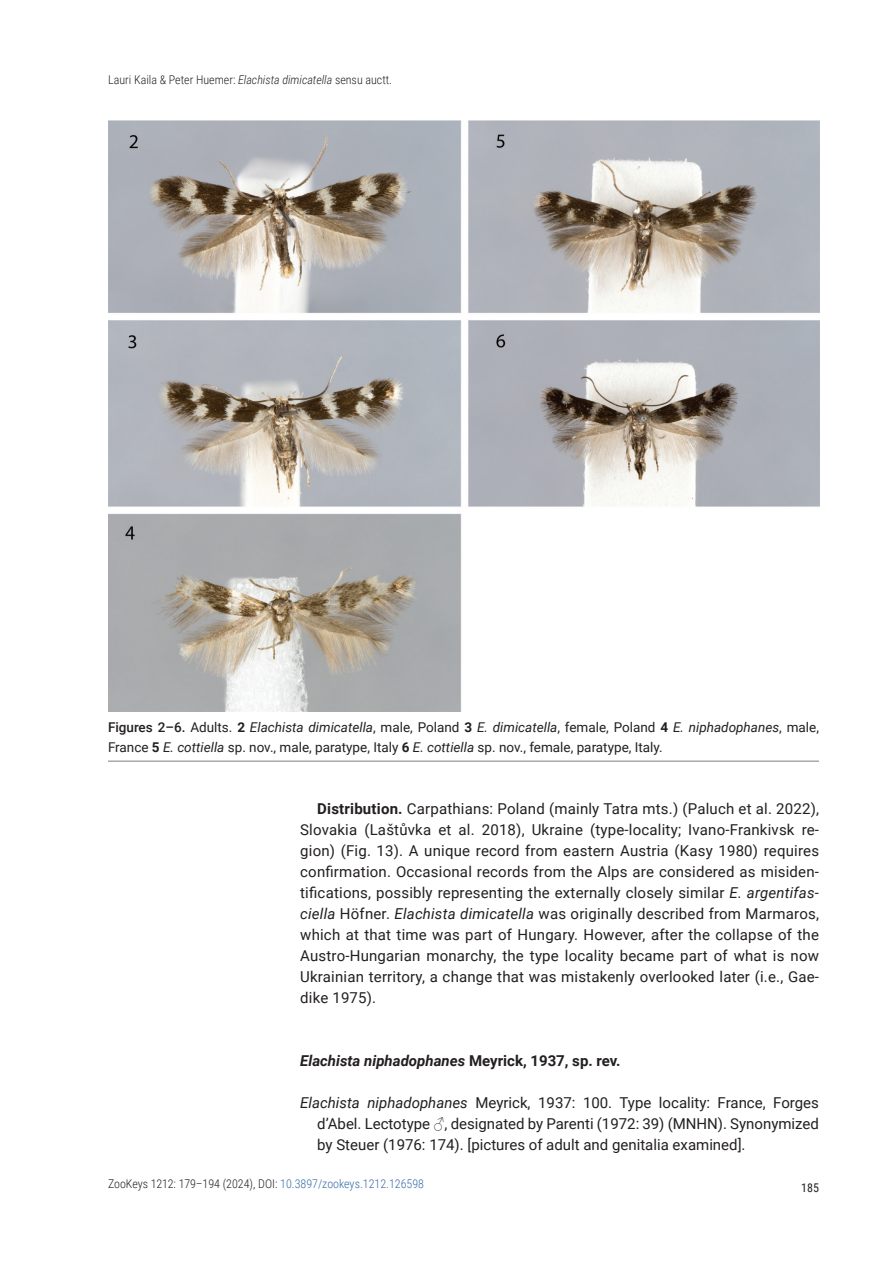
<style>
.page{position:relative;width:893px;height:1263px;background:#fff}
.page>*{position:absolute;margin:0;border:0;box-sizing:border-box;transform-origin:0 0}
.Body_text{font:15px/21px "Roboto";letter-spacing:.015em;color:#231f20;text-align:justify}
.TT_-_Nomeclator_Citations{font:15px/21px "Roboto";color:#231f20;text-align:justify}
.TT_-_Title{font:italic 700 15px "Roboto";color:#231f20}
.FIG_-_Caption{font:13.5px/19.8px "Roboto";color:#231f20}
.t1{font:300 12px "Roboto Condensed";color:#231f20}
.t2{font:12px "Roboto Condensed";color:#231f20}
.s1{font-style:italic}
.s2{font-weight:500}
.s3{font-weight:700}
.s4{font-style:normal}
.s5{font-family:"Times New Roman"}
.s6{color:#376ba5}
</style>
<div class="page">
<img style="left:108px;top:121px;width:711px;height:590px">
<hr style="left:108px;top:760px;width:711px;height:2px;background:#a8a9ad">
<p class="t1" style="left:108px;top:71px;width:285px">Lauri Kaila &amp; Peter Huemer: <span class="s1">Elachista dimicatella</span> sensu auctt.</p>
<p class="FIG_-_Caption" style="left:108px;top:717px;width:712px"><span class="s2">Figures 2–6.</span> Adults. <span class="s3">2</span> <span class="s1">Elachista dimicatella</span>, male, Poland <span class="s3">3</span> <span class="s1">E. dimicatella</span>, female, Poland <span class="s3">4</span> <span class="s1">E. niphadophanes</span>, male,<br>France <span class="s3">5</span> <span class="s1">E. cottiella</span> sp. nov., male, paratype, Italy <span class="s3">6</span> <span class="s1">E. cottiella</span> sp. nov., female, paratype, Italy.</p>
<p class="Body_text" style="left:300px;top:797px;width:520px;text-indent:17px"><span class="s3">Distribution.</span> Carpathians: Poland (mainly Tatra mts.) (Paluch et al. 2022), Slovakia (Laštůvka et al. 2018), Ukraine (type-locality; Ivano-Frankivsk re&shy;gion) (Fig. 13). A unique record from eastern Austria (Kasy 1980) requires confirmation. Occasional records from the Alps are considered as misiden&shy;tifications, possibly representing the externally closely similar <span class="s1">E. argentifas&shy;ciella</span> Höfner. <span class="s1">Elachista dimicatella</span> was originally described from Marmaros, which at that time was part of Hungary. However, after the collapse of the Austro-Hungarian monarchy, the type locality became part of what is now Ukrainian territory, a change that was mistakenly overlooked later (i.e., Gae&shy;dike 1975).</p>
<p class="TT_-_Title" style="left:300px;top:1050px;width:322px">Elachista niphadophanes <span class="s4">Meyrick, 1937, sp. rev.</span></p>
<p class="TT_-_Nomeclator_Citations" style="left:317px;top:1091px;width:503px;text-indent:-17px"><span class="s1">Elachista niphadophanes</span> Meyrick, 1937: 100. Type locality: France, Forges d’Abel. Lectotype <span class="s5">♂</span>, designated by Parenti (1972: 39) (MNHN). Synonymized by Steuer (1976: 174). [pictures of adult and genitalia examined].</p>
<p class="t1" style="left:108px;top:1175px;width:318px">ZooKeys 1212: 179–194 (2024), DOI: <span class="s6">10.3897/zookeys.1212.126598</span></p>
<p class="t2" style="left:801px;top:1179px;width:19px">185</p>
</div>
